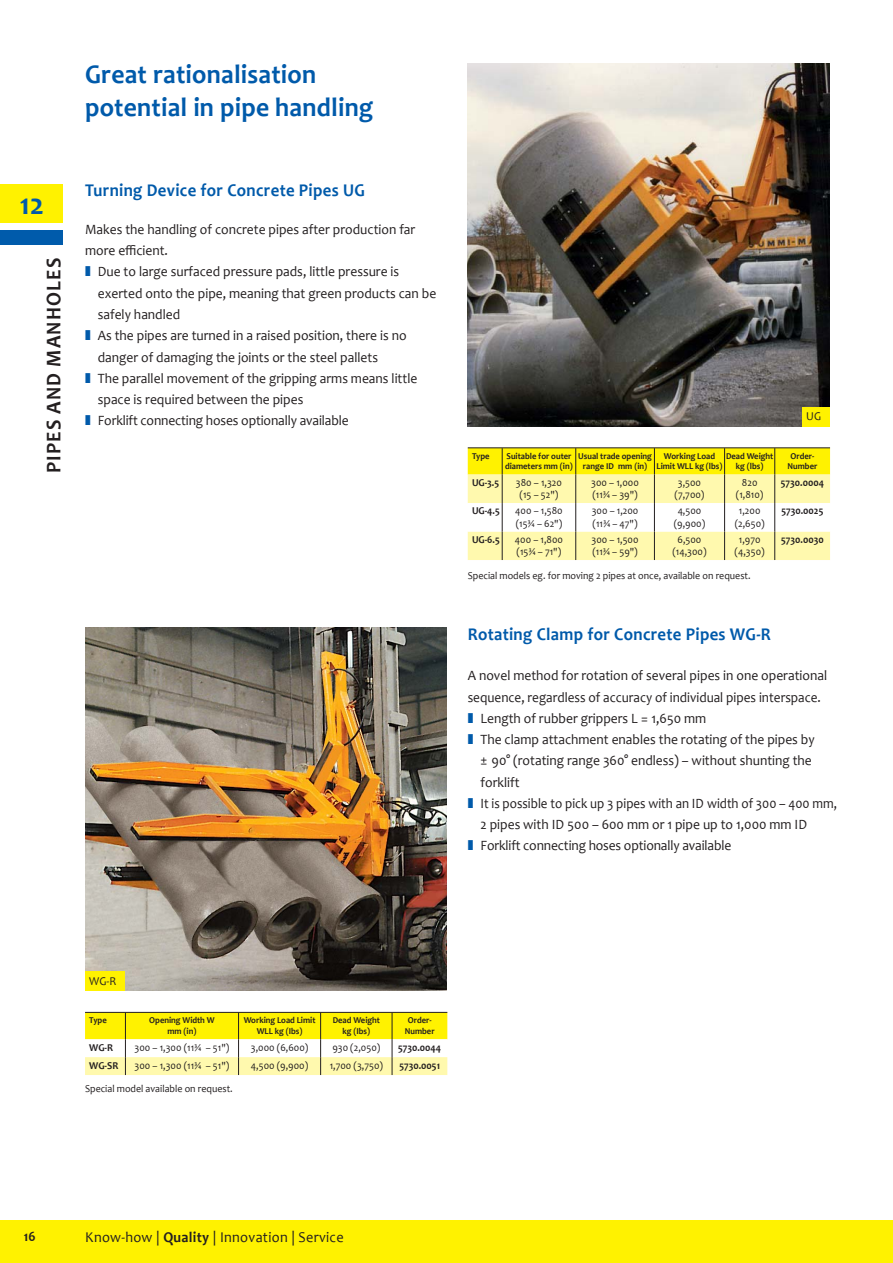
<style>
.page{position:relative;width:893px;height:1263px;background:#fff}
.page>*{position:absolute;margin:0;border:0;box-sizing:border-box;transform-origin:0 0}
.t1{font:700 30px "Candara";color:#005aaa}
.t2{font:700 27px/32.4px "Candara";letter-spacing:.01em;color:#005aaa;scale:.95 1}
.t3{font:700 21px "Candara";letter-spacing:.06em;color:#231f20;scale:.95 1}
.t4{font:700 18px "Candara";letter-spacing:.02em;color:#005aaa;scale:.93 1}
.t5{font:15px "Candara";letter-spacing:.02em;color:#231f20;scale:.95 1}
.t6{font:14.25px/21.3px "Candara";color:#231f20;scale:.95 1}
.t7{font:14.25px "Candara";color:#231f20;scale:.93 1}
.t8{font:14.25px "Candara";color:#231f20;scale:.91 1}
.t9{font:700 14.25px "Candara";color:#231f20;scale:.95 1}
.t10{font:12px "Candara";color:#231f20;scale:.95 1}
.t11{font:10.5px/12.6px "Candara";color:#231f20;text-align:center;scale:.95 1}
.t12{font:700 10.5px "Candara";color:#231f20;scale:.95 1}
.t13{font:700 9px/10.8px "Candara";color:#231f20;text-align:center;scale:.95 1}
.s1{font-weight:700}
</style>
<div class="page">
<div style="left:0;top:1220px;width:893px;height:43px;background:#fff200"></div>
<div style="left:0;top:185px;width:62px;height:38px;background:#fff200"></div>
<div style="left:0;top:230px;width:62px;height:15px;background:#005bab"></div>
<img style="left:468px;top:64px;width:361px;height:362px">
<div style="left:802px;top:407px;width:27px;height:19px;background:#fff200"></div>
<img style="left:85px;top:628px;width:361px;height:363px">
<div style="left:85px;top:972px;width:39px;height:19px;background:#fff200"></div>
<svg style="left:468px;top:448px;width:362px;height:112px"></svg>
<hr style="left:468px;top:447px;width:362px;height:1px;background:#231f20">
<svg style="left:85px;top:1013px;width:362px;height:62px"></svg>
<hr style="left:85px;top:1012px;width:362px;height:1px;background:#231f20">
<h1 class="t1" style="left:20px;top:192px;width:26px">12</h1>
<h3 class="t3" style="left:45px;top:473px;width:228px;rotate:-90deg">PIPES AND MANHOLES</h3>
<h2 class="t2" style="left:85px;top:61px;width:305px">Great rationalisation potential in pipe handling</h2>
<p class="t4" style="left:85px;top:183px;width:302px">Turning Device for Concrete Pipes UG</p>
<p class="t6" style="left:85px;top:218px;width:349px">Makes the handling of concrete pipes after production far more efficient.</p>
<p class="t6" style="left:98px;top:261px;width:358px">Due to large surfaced pressure pads, little pressure is exerted onto the pipe, meaning that green products can be safely handled<br>As the pipes are turned in a raised position, there is no danger of damaging the joints or the steel pallets<br>The parallel movement of the gripping arms means little space is required between the pipes<br>Forklift connecting hoses optionally available</p>
<p class="t10" style="left:806px;top:409px;width:17px">UG</p>
<p class="t13" style="left:472px;top:451px;width:20px">Type</p>
<p class="t13" style="left:505px;top:451px;width:73px;text-align:left">Suitable for outer diameters mm (in)</p>
<p class="t13" style="left:578px;top:451px;width:79px">Usual trade opening range ID mm (in)</p>
<p class="t13" style="left:656px;top:451px;width:71px">Working Load<br>Limit WLL kg (lbs)</p>
<p class="t13" style="left:726px;top:451px;width:51px">Dead Weight kg (lbs)</p>
<p class="t13" style="left:787px;top:451px;width:33px">Order-<br>Number</p>
<p class="t12" style="left:472px;top:478px;width:30px">UG-3.5</p>
<p class="t11" style="left:516px;top:476px;width:50px">380 – 1,320 (15 – 52")</p>
<p class="t11" style="left:591px;top:476px;width:52px;text-align:left">300 – 1,000 (11¾ – 39")</p>
<p class="t11" style="left:674px;top:476px;width:33px">3,500 (7,700)</p>
<p class="t11" style="left:736px;top:476px;width:30px">820 (1,810)</p>
<p class="t12" style="left:781px;top:478px;width:47px">5730.0004</p>
<p class="t12" style="left:472px;top:506px;width:31px">UG-4.5</p>
<p class="t11" style="left:515px;top:504px;width:51px;text-align:left">400 – 1,580 (15¾ – 62")</p>
<p class="t11" style="left:592px;top:504px;width:51px;text-align:left">300 – 1,200 (11¾ – 47")</p>
<p class="t11" style="left:674px;top:504px;width:35px">4,500 (9,900)</p>
<p class="t11" style="left:735px;top:504px;width:33px">1,200 (2,650)</p>
<p class="t12" style="left:781px;top:506px;width:46px">5730.0025</p>
<p class="t12" style="left:472px;top:535px;width:31px">UG-6.5</p>
<p class="t11" style="left:515px;top:533px;width:52px;text-align:left">400 – 1,800 (15¾ – 71")</p>
<p class="t11" style="left:592px;top:533px;width:51px;text-align:left">300 – 1,500 (11¾ – 59")</p>
<p class="t11" style="left:672px;top:533px;width:37px">6,500 (14,300)</p>
<p class="t11" style="left:735px;top:533px;width:33px">1,970 (4,350)</p>
<p class="t12" style="left:781px;top:535px;width:46px">5730.0030</p>
<p class="t11" style="left:468px;top:569px;width:299px">Special models eg. for moving 2 pipes at once, available on request.</p>
<p class="t4" style="left:468px;top:627px;width:327px">Rotating Clamp for Concrete Pipes WG-R</p>
<p class="t6" style="left:468px;top:665px;width:380px">A novel method for rotation of several pipes in one operational</p>
<p class="t7" style="left:468px;top:688px;width:381px">sequence, regardless of accuracy of individual pipes interspace.</p>
<p class="t6" style="left:480px;top:707px;width:239px">Length of rubber grippers L = 1,650 mm</p>
<p class="t6" style="left:480px;top:729px;width:353px">The clamp attachment enables the rotating of the pipes by</p>
<p class="t6" style="left:480px;top:750px;width:350px">± 90° (rotating range 360° endless) – without shunting the</p>
<p class="t6" style="left:480px;top:771px;width:43px">forklift</p>
<p class="t8" style="left:480px;top:794px;width:393px">It is possible to pick up 3 pipes with an ID width of 300 – 400 mm,</p>
<p class="t6" style="left:480px;top:814px;width:345px">2 pipes with ID 500 – 600 mm or 1 pipe up to 1,000 mm ID</p>
<p class="t6" style="left:480px;top:835px;width:266px">Forklift connecting hoses optionally available</p>
<p class="t10" style="left:89px;top:973px;width:30px">WG-R</p>
<p class="t13" style="left:89px;top:1016px;width:20px">Type</p>
<p class="t13" style="left:149px;top:1016px;width:70px">Opening Width W mm (in)</p>
<p class="t13" style="left:244px;top:1016px;width:77px">Working Load Limit<br>WLL kg (Ibs)</p>
<p class="t13" style="left:333px;top:1016px;width:51px">Dead Weight kg (Ibs)</p>
<p class="t13" style="left:405px;top:1016px;width:33px">Order-<br>Number</p>
<p class="t12" style="left:89px;top:1044px;width:27px">WG-R</p>
<p class="t11" style="left:135px;top:1041px;width:101px">300 – 1,300 (11¾ – 51")</p>
<p class="t11" style="left:251px;top:1041px;width:62px">3,000 (6,600)</p>
<p class="t11" style="left:332px;top:1041px;width:52px">930 (2,050)</p>
<p class="t12" style="left:398px;top:1044px;width:47px">5730.0044</p>
<p class="t12" style="left:89px;top:1061px;width:32px">WG-SR</p>
<p class="t11" style="left:135px;top:1059px;width:101px">300 – 1,300 (11¾ – 51")</p>
<p class="t11" style="left:251px;top:1059px;width:62px">4,500 (9,900)</p>
<p class="t11" style="left:330px;top:1059px;width:58px">1,700 (3,750)</p>
<p class="t12" style="left:399px;top:1061px;width:44px">5730.0051</p>
<p class="t11" style="left:85px;top:1082px;width:157px">Special model available on request.</p>
<p class="t9" style="left:24px;top:1231px;width:14px">16</p>
<p class="t5" style="left:85px;top:1228px;width:273px">Know-how | <span class="s1">Quality</span> | Innovation | Service</p>
</div>
